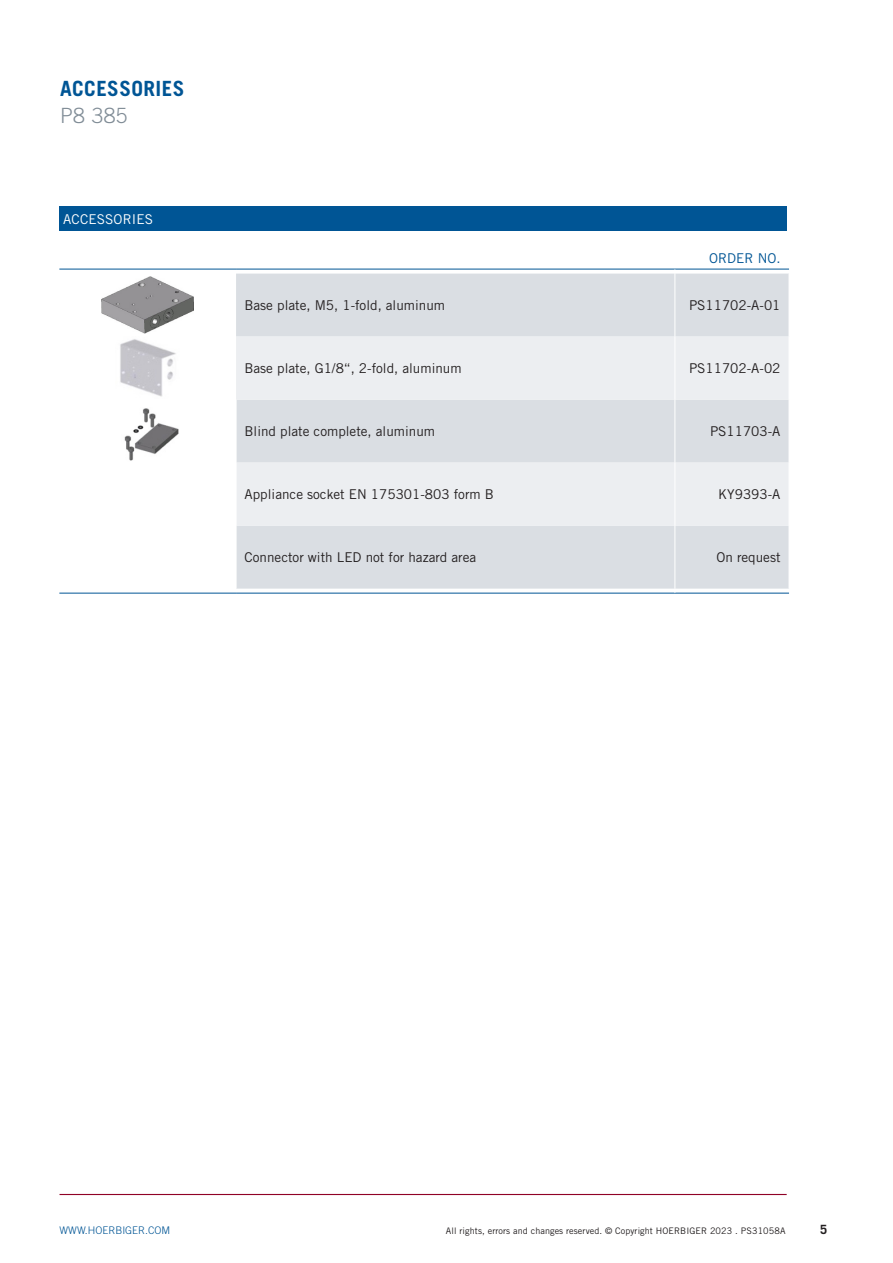
<style>
.page{position:relative;width:893px;height:1263px;background:#fff}
.page>*{position:absolute;margin:0;border:0;box-sizing:border-box;transform-origin:0 0}
.t1{font:700 21px "Trade Gothic LT Std";letter-spacing:.02em;color:#005595}
.t2{font:300 21px "Trade Gothic LT Std";color:#808c96}
.t3{font:13.5px "Trade Gothic LT Std";color:#231f20}
.t4{font:13.5px "Trade Gothic LT Std";letter-spacing:.01em;color:#fff}
.t5{font:13.5px "Trade Gothic LT Std";color:#005595}
.t6{font:700 12.75px "Trade Gothic LT Std";color:#231f20}
.t7{font:300 10.5px "Trade Gothic LT Std";color:#005595}
.t8{font:9px "Trade Gothic LT Std";letter-spacing:.01em;color:#231f20}
</style>
<div class="page">
<hr style="left:60px;top:1194px;width:727px;height:1px;background:#900126">
<div style="left:59px;top:207px;width:727px;height:24px;background:#005595"></div>
<svg style="left:59px;top:273px;width:730px;height:320px"></svg>
<div style="left:236px;top:274px;width:553px;height:315px;background:#dadee3"></div>
<svg style="left:236px;top:337px;width:553px;height:189px;background:#e6e8ec"></svg>
<svg style="left:60px;top:400px;width:176px;height:189px"></svg>
<hr style="left:674px;top:400px;width:1px;height:63px;background:#fff">
<hr style="left:674px;top:463px;width:1px;height:63px;background:#fff">
<hr style="left:674px;top:526px;width:1px;height:63px;background:#fff">
<hr style="left:59px;top:593px;width:177px;height:1px;background:#005595">
<hr style="left:236px;top:593px;width:439px;height:1px;background:#005595">
<hr style="left:675px;top:593px;width:114px;height:1px;background:#005595">
<hr style="left:59px;top:269px;width:177px;height:1px;background:#005595">
<hr style="left:236px;top:269px;width:439px;height:1px;background:#005595">
<hr style="left:675px;top:269px;width:114px;height:1px;background:#005595">
<hr style="left:59px;top:400px;width:1px;height:63px;background:#fff">
<hr style="left:59px;top:463px;width:1px;height:63px;background:#fff">
<hr style="left:59px;top:526px;width:1px;height:63px;background:#fff">
<hr style="left:674px;top:274px;width:1px;height:63px;background:#fff">
<hr style="left:674px;top:337px;width:1px;height:63px;background:#fff">
<hr style="left:236px;top:400px;width:1px;height:63px;background:#fff">
<hr style="left:236px;top:463px;width:1px;height:63px;background:#fff">
<hr style="left:236px;top:526px;width:1px;height:63px;background:#fff">
<img style="left:102px;top:277px;width:92px;height:56px">
<img style="left:116px;top:337px;width:64px;height:63px">
<img style="left:103px;top:400px;width:89px;height:63px">
<h1 class="t1" style="left:60px;top:76px;width:126px">ACCESSORIES</h1>
<h1 class="t2" style="left:60px;top:103px;width:69px">P8 385</h1>
<p class="t4" style="left:63px;top:211px;width:91px">ACCESSORIES</p>
<p class="t5" style="left:709px;top:250px;width:73px">ORDER NO.</p>
<p class="t3" style="left:245px;top:297px;width:202px">Base plate, M5, 1-fold, aluminum</p>
<p class="t3" style="left:689px;top:297px;width:93px">PS11702-A-01</p>
<p class="t3" style="left:245px;top:360px;width:219px">Base plate, G1/8“, 2-fold, aluminum</p>
<p class="t3" style="left:689px;top:360px;width:93px">PS11702-A-02</p>
<p class="t3" style="left:245px;top:423px;width:192px">Blind plate complete, aluminum</p>
<p class="t3" style="left:710px;top:423px;width:72px">PS11703-A</p>
<p class="t3" style="left:245px;top:486px;width:251px">Appliance socket EN 175301-803 form B</p>
<p class="t3" style="left:718px;top:486px;width:64px">KY9393-A</p>
<p class="t3" style="left:245px;top:549px;width:233px">Connector with LED not for hazard area</p>
<p class="t3" style="left:716px;top:549px;width:66px">On request</p>
<p class="t7" style="left:60px;top:1224px;width:112px">WWW.HOERBIGER.COM</p>
<p class="t8" style="left:446px;top:1226px;width:341px">All rights, errors and changes reserved. © Copyright HOERBIGER 2023 . PS31058A</p>
<p class="t6" style="left:820px;top:1222px;width:9px">5</p>
</div>
